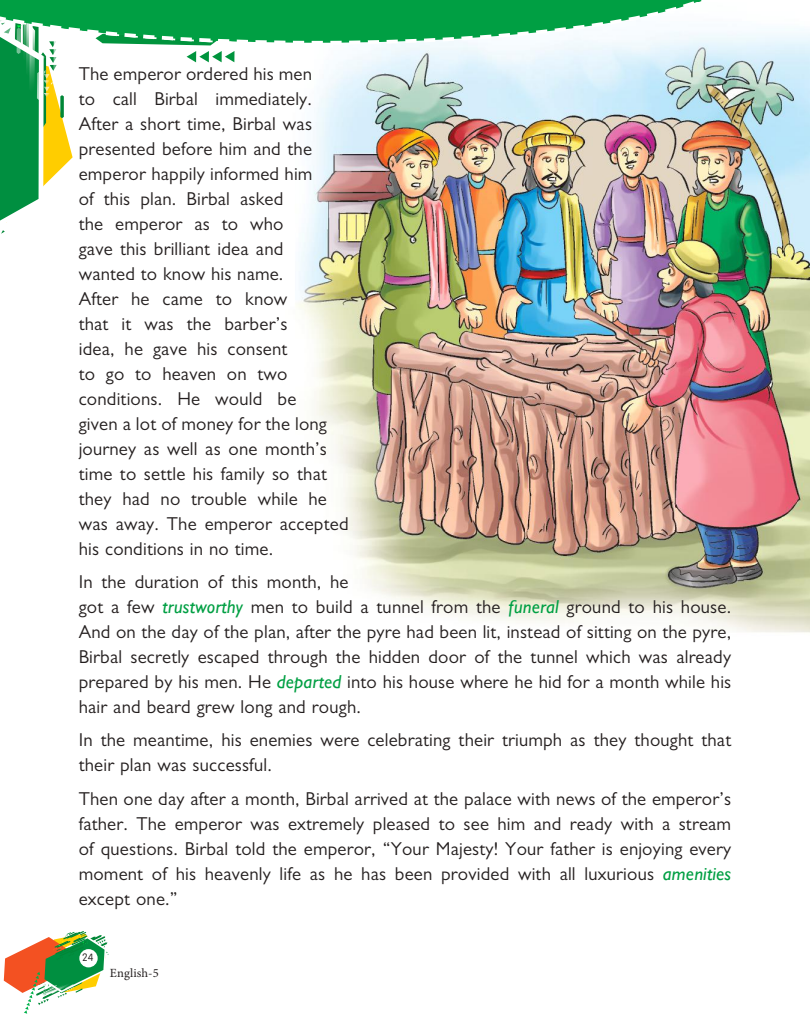
<style>
.page{position:relative;width:810px;height:1035px;background:#fff}
.page>*{position:absolute;margin:0;border:0;box-sizing:border-box;transform-origin:0 0}
.t1{font:18.75px/25px "Gill Sans MT Pro";letter-spacing:.01em;color:#241f1f}
.t2{font:12.5px "Minion Pro";letter-spacing:.01em;color:#241f1f}
.t3{font:10px "B Preplay";color:#241f1f}
.s1{font-family:"Gill Sans";font-style:italic;color:#009f43}
</style>
<div class="page">
<svg style="left:4px;top:931px;width:105px;height:83px"></svg>
<div style="left:79px;top:949px;width:19px;height:18px;background:#fff;border-radius:50%"></div>
<img style="left:297px;top:29px;width:513px;height:604px">
<img style="left:0;top:46px;width:735px;height:189px">
<svg style="left:0;top:0;width:737px;height:46px"></svg>
<p class="t1" style="left:79px;top:61px;width:271px">The emperor ordered his men<br>to call Birbal immediately.<br>After a short time, Birbal was presented before him and the emperor happily informed him<br>of this plan. Birbal asked<br>the emperor as to who<br>gave this brilliant idea and<br>wanted to know his name.<br>After he came to know<br>that it was the barber’s<br>idea, he gave his consent<br>to go to heaven on two conditions. He would be<br>given a lot of money for the long journey as well as one month’s time to settle his family so that they had no trouble while he was away. The emperor accepted his conditions in no time.</p>
<p class="t1" style="left:79px;top:569px;width:654px">In the duration of this month, he<br>got a few <span class="s1">trustworthy</span> men to build a tunnel from the <span class="s1">funeral</span> ground to his house.<br>And on the day of the plan, after the pyre had been lit, instead of sitting on the pyre, Birbal secretly escaped through the hidden door of the tunnel which was already prepared by his men. He <span class="s1">departed</span> into his house where he hid for a month while his hair and beard grew long and rough.</p>
<p class="t1" style="left:79px;top:728px;width:654px">In the meantime, his enemies were celebrating their triumph as they thought that their plan was successful.</p>
<p class="t1" style="left:79px;top:786px;width:654px;text-align:justify">Then one day after a month, Birbal arrived at the palace with news of the emperor’s father. The emperor was extremely pleased to see him and ready with a stream of questions. Birbal told the emperor, “Your Majesty! Your father is enjoying every moment of his heavenly life as he has been provided with all luxurious <span class="s1">amenities </span>except one.”</p>
<p class="t3" style="left:83px;top:952px;width:13px">24</p>
<p class="t2" style="left:110px;top:965px;width:50px">English-5</p>
</div>
